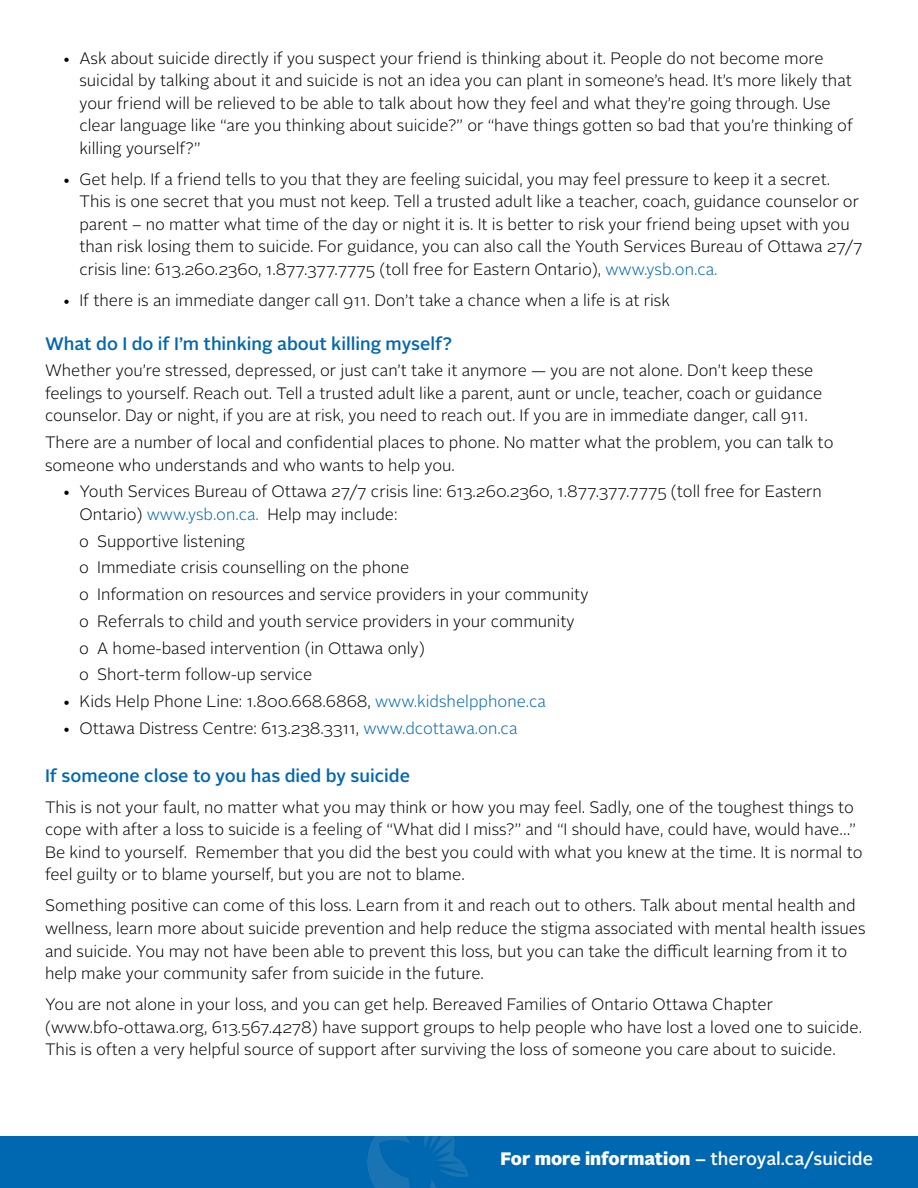
<style>
.page{position:relative;width:918px;height:1188px;background:#fff}
.page>*{position:absolute;margin:0;border:0;box-sizing:border-box;transform-origin:0 0}
.t1{font:500 18px "Alright Sans";color:#0067b1}
.t2{font:500 18px "Alright Sans";color:#fff}
.t3{font:300 16.5px/22.5px "Alright Sans";color:#000}
.s1{color:#0067b1}
.s2{font-weight:900}
</style>
<div class="page">
<div style="left:0;top:1137px;width:918px;height:51px;background:#0067b1"></div>
<img style="left:367px;top:1137px;width:102px;height:51px">
<p class="t3" style="left:79px;top:47px;width:775px;text-indent:-17px">• Ask about suicide directly if you suspect your friend is thinking about it. People do not become more suicidal by talking about it and suicide is not an idea you can plant in someone’s head. It’s more likely that your friend will be relieved to be able to talk about how they feel and what they’re going through. Use clear language like “are you thinking about suicide?” or “have things gotten so bad that you’re thinking of killing yourself?”</p>
<p class="t3" style="left:79px;top:168px;width:785px;text-indent:-17px">• Get help. If a friend tells to you that they are feeling suicidal, you may feel pressure to keep it a secret.<br>This is one secret that you must not keep. Tell a trusted adult like a teacher, coach, guidance counselor or parent – no matter what time of the day or night it is. It is better to risk your friend being upset with you than risk losing them to suicide. For guidance, you can also call the Youth Services Bureau of Ottawa 27/7 crisis line: 613.260.2360, 1.877.377.7775 (toll free for Eastern Ontario), <span class="s1">www.ysb.on.ca.</span></p>
<p class="t3" style="left:62px;top:289px;width:609px">• If there is an immediate danger call 911. Don’t take a chance when a life is at risk</p>
<p class="t1" style="left:45px;top:331px;width:409px">What do I do if I’m thinking about killing myself?</p>
<p class="t3" style="left:45px;top:360px;width:779px">Whether you’re stressed, depressed, or just can’t take it anymore — you are not alone. Don’t keep these feelings to yourself. Reach out. Tell a trusted adult like a parent, aunt or uncle, teacher, coach or guidance counselor. Day or night, if you are at risk, you need to reach out. If you are in immediate danger, call 911.</p>
<p class="t3" style="left:45px;top:431px;width:790px">There are a number of local and confidential places to phone. No matter what the problem, you can talk to someone who understands and who wants to help you.</p>
<p class="t3" style="left:79px;top:481px;width:744px;text-indent:-17px">• Youth Services Bureau of Ottawa 27/7 crisis line: 613.260.2360, 1.877.377.7775 (toll free for Eastern<br>Ontario) <span class="s1">www.ysb.on.ca.</span> Help may include:</p>
<p class="t3" style="left:79px;top:528px;width:511px;line-height:26.7px">o Supportive listening<br>o Immediate crisis counselling on the phone<br>o Information on resources and service providers in your community o Referrals to child and youth service providers in your community o A home-based intervention (in Ottawa only)<br>o Short-term follow-up service</p>
<p class="t3" style="left:62px;top:690px;width:486px">• Kids Help Phone Line: 1.800.668.6868, <span class="s1">www.kidshelpphone.ca</span></p>
<p class="t3" style="left:62px;top:717px;width:457px">• Ottawa Distress Centre: 613.238.3311, <span class="s1">www.dcottawa.on.ca</span></p>
<p class="t1" style="left:45px;top:763px;width:367px">If someone close to you has died by suicide</p>
<p class="t3" style="left:45px;top:796px;width:819px">This is not your fault, no matter what you may think or how you may feel. Sadly, one of the toughest things to cope with after a loss to suicide is a feeling of “What did I miss?” and “I should have, could have, would have…” Be kind to yourself. Remember that you did the best you could with what you knew at the time. It is normal to feel guilty or to blame yourself, but you are not to blame.</p>
<p class="t3" style="left:45px;top:895px;width:822px">Something positive can come of this loss. Learn from it and reach out to others. Talk about mental health and wellness, learn more about suicide prevention and help reduce the stigma associated with mental health issues and suicide. You may not have been able to prevent this loss, but you can take the difficult learning from it to help make your community safer from suicide in the future.</p>
<p class="t3" style="left:45px;top:993px;width:819px">You are not alone in your loss, and you can get help. Bereaved Families of Ontario Ottawa Chapter (www.bfo-ottawa.org, 613.567.4278) have support groups to help people who have lost a loved one to suicide.<br>This is often a very helpful source of support after surviving the loss of someone you care about to suicide.</p>
<p class="t2" style="left:500px;top:1147px;width:374px"><span class="s2">For more information</span> – theroyal.ca/suicide</p>
</div>
